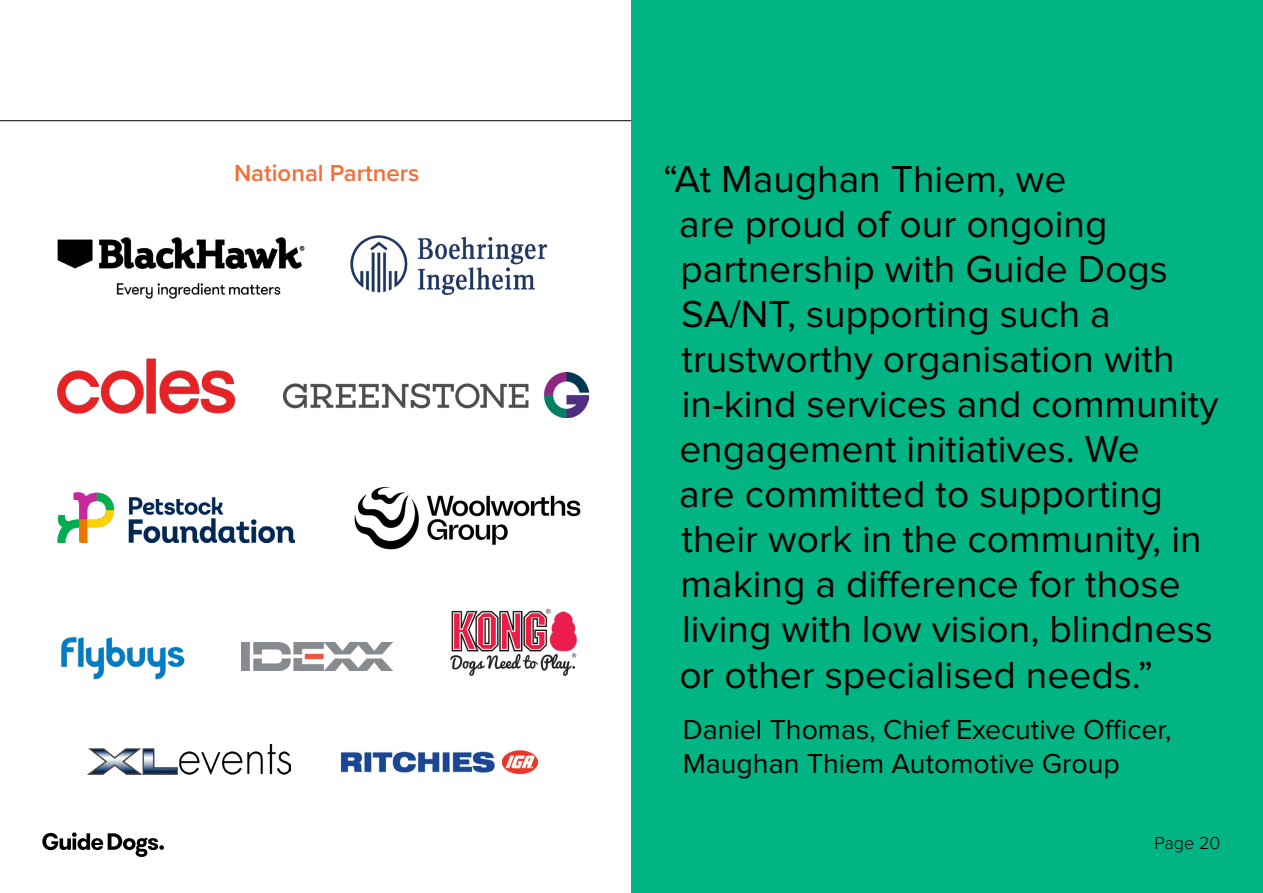
<style>
.page{position:relative;width:1263px;height:893px;background:#fff}
.page>*{position:absolute;margin:0;border:0;box-sizing:border-box;transform-origin:0 0}
.t1{font:39px/45px "Proxima Nova";color:#000}
.t2{font:28.5px/34.2px "Proxima Nova";color:#000}
.t3{font:600 24px "Proxima Nova";color:#f36e38}
.t4{font:300 18px "Proxima Nova";color:#000}
</style>
<div class="page">
<svg style="left:42px;top:832px;width:122px;height:25px"></svg>
<img style="left:354px;top:486px;width:227px;height:64px">
<hr style="left:0;top:120px;width:1263px;height:1px;background:#000">
<img style="left:450px;top:608px;width:126px;height:68px">
<img style="left:57px;top:358px;width:179px;height:56px">
<img style="left:284px;top:373px;width:305px;height:45px">
<img style="left:242px;top:642px;width:151px;height:28px">
<img style="left:351px;top:235px;width:197px;height:60px">
<img style="left:58px;top:493px;width:236px;height:49px">
<div style="left:631px;top:0;width:632px;height:893px;background:#00b583"></div>
<img style="left:61px;top:637px;width:124px;height:43px">
<img style="left:57px;top:237px;width:248px;height:62px">
<img style="left:340px;top:750px;width:199px;height:25px">
<img style="left:88px;top:745px;width:203px;height:29px">
<p class="t3" style="left:234px;top:155px;width:187px">National Partners</p>
<p class="t1" style="left:679px;top:157px;width:541px;text-indent:-16px">“At Maughan Thiem, we<br>are proud of our ongoing partnership with Guide Dogs<br>SA/NT, supporting such a trustworthy organisation with in-kind services and community engagement initiatives. We<br>are committed to supporting their work in the community, in making a difference for those living with low vision, blindness or other specialised needs.”</p>
<p class="t2" style="left:683px;top:712px;width:490px">Daniel Thomas, Chief Executive Officer,<br>Maughan Thiem Automotive Group</p>
<p class="t4" style="left:1154px;top:829px;width:67px">Page 20</p>
</div>
